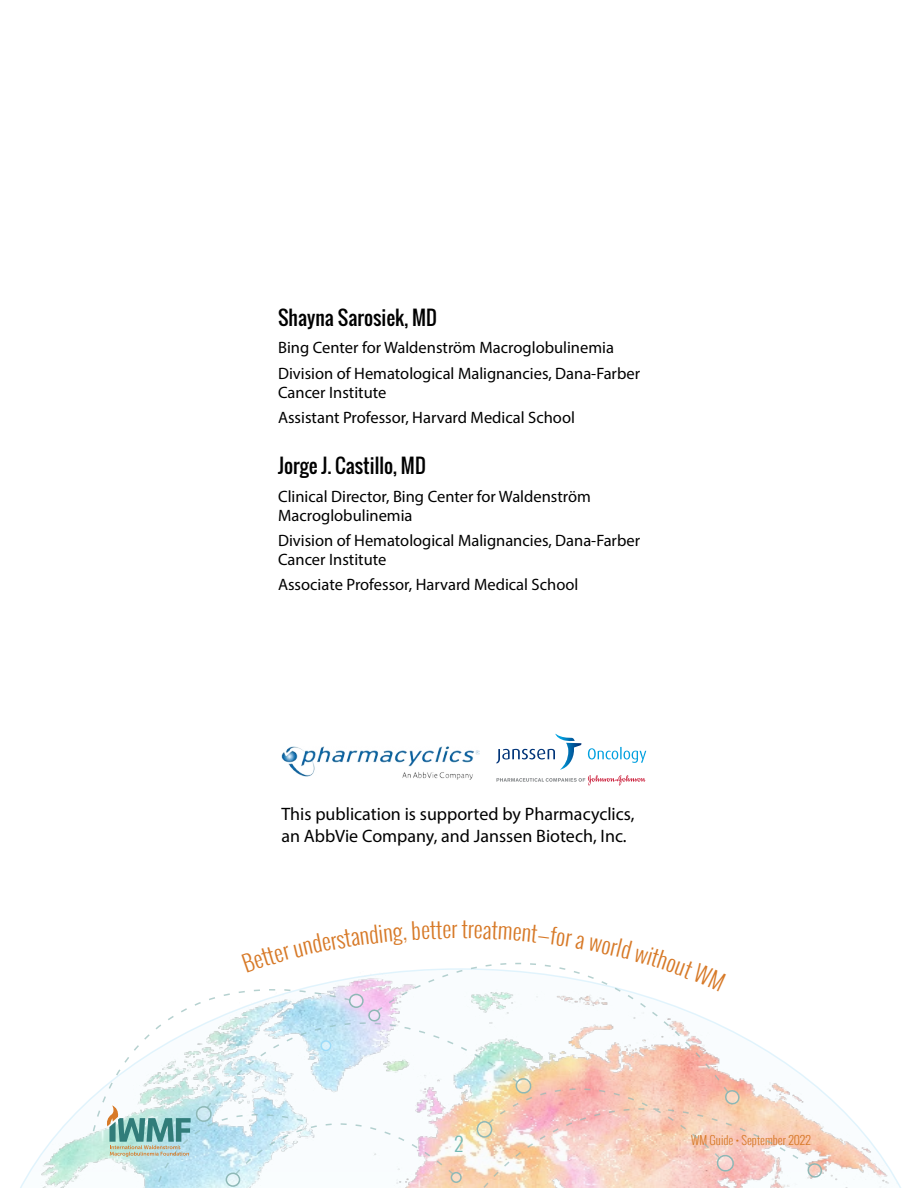
<style>
.page{position:relative;width:918px;height:1188px;background:#fff}
.page>*{position:absolute;margin:0;border:0;box-sizing:border-box;transform-origin:0 0}
.t1{font:300 22.5px "Oswald";color:#d77927}
.body{font:19.5px "Oswald";color:#000}
.t2{font:300 19.5px "Oswald";color:#74b9b4}
.body-2{font:18px/22.5px "Myriad Pro";color:#000}
.body-3{font:16.5px/18.8px "Myriad Pro";color:#000}
.t3{font:300 12px "Oswald";color:#d77927}
</style>
<div class="page">
<svg style="left:496px;top:733px;width:150px;height:52px"></svg>
<img style="left:281px;top:746px;width:199px;height:33px">
<svg style="left:92px;top:1002px;width:114px;height:131px"></svg>
<svg style="left:465px;top:1036px;width:348px;height:152px"></svg>
<svg style="left:206px;top:974px;width:281px;height:136px"></svg>
<svg style="left:376px;top:968px;width:348px;height:126px"></svg>
<svg style="left:366px;top:1007px;width:16px;height:15px"></svg>
<div style="left:451px;top:1172px;width:10px;height:10px;background:#fbdcc5;border-radius:50%"></div>
<div style="left:451px;top:1172px;width:11px;height:11px;border:2px solid #8eb8b6;border-radius:50%"></div>
<svg style="left:477px;top:1122px;width:15px;height:15px"></svg>
<div style="left:477px;top:1121px;width:15px;height:17px;border:2px solid #8eb8b6;border-radius:50%"></div>
<div style="left:321px;top:1041px;width:10px;height:10px;background:#d8f1fb;border-radius:50%"></div>
<div style="left:320px;top:1040px;width:11px;height:11px;border:2px solid #9ddcf9;border-radius:50%"></div>
<div style="left:350px;top:994px;width:13px;height:13px;background:#f9e6fa;border-radius:50%"></div>
<div style="left:349px;top:994px;width:15px;height:14px;border:2px solid #8eb8b6;border-radius:50%"></div>
<svg style="left:487px;top:1027px;width:255px;height:145px"></svg>
<svg style="left:805px;top:1161px;width:19px;height:17px"></svg>
<svg style="left:107px;top:1061px;width:349px;height:127px"></svg>
<svg style="left:376px;top:968px;width:75px;height:4px"></svg>
<svg style="left:469px;top:962px;width:255px;height:30px"></svg>
<p class="body" style="left:278px;top:303px;width:160px">Shayna Sarosiek, MD</p>
<p class="body-3" style="left:278px;top:338px;width:337px">Bing Center for Waldenström Macroglobulinemia</p>
<p class="body-3" style="left:278px;top:364px;width:364px">Division of Hematological Malignancies, Dana-Farber<br>Cancer Institute</p>
<p class="body-3" style="left:278px;top:408px;width:298px">Assistant Professor, Harvard Medical School</p>
<p class="body" style="left:278px;top:451px;width:149px">Jorge J. Castillo, MD</p>
<p class="body-3" style="left:278px;top:487px;width:314px">Clinical Director, Bing Center for Waldenström<br>Macroglobulinemia</p>
<p class="body-3" style="left:278px;top:531px;width:364px">Division of Hematological Malignancies, Dana-Farber<br>Cancer Institute</p>
<p class="body-3" style="left:278px;top:575px;width:302px">Associate Professor, Harvard Medical School</p>
<p class="body-2" style="left:281px;top:802px;width:355px">This publication is supported by Pharmacyclics, an AbbVie Company, and Janssen Biotech, Inc.</p>
<h1 class="t1" style="left:451px;top:913px;width:18px">rt</h1>
<p class="t2" style="left:455px;top:1129px;width:10px">2</p>
<p class="t3" style="left:691px;top:1131px;width:121px">WM Guide • September 2022</p>
</div>
